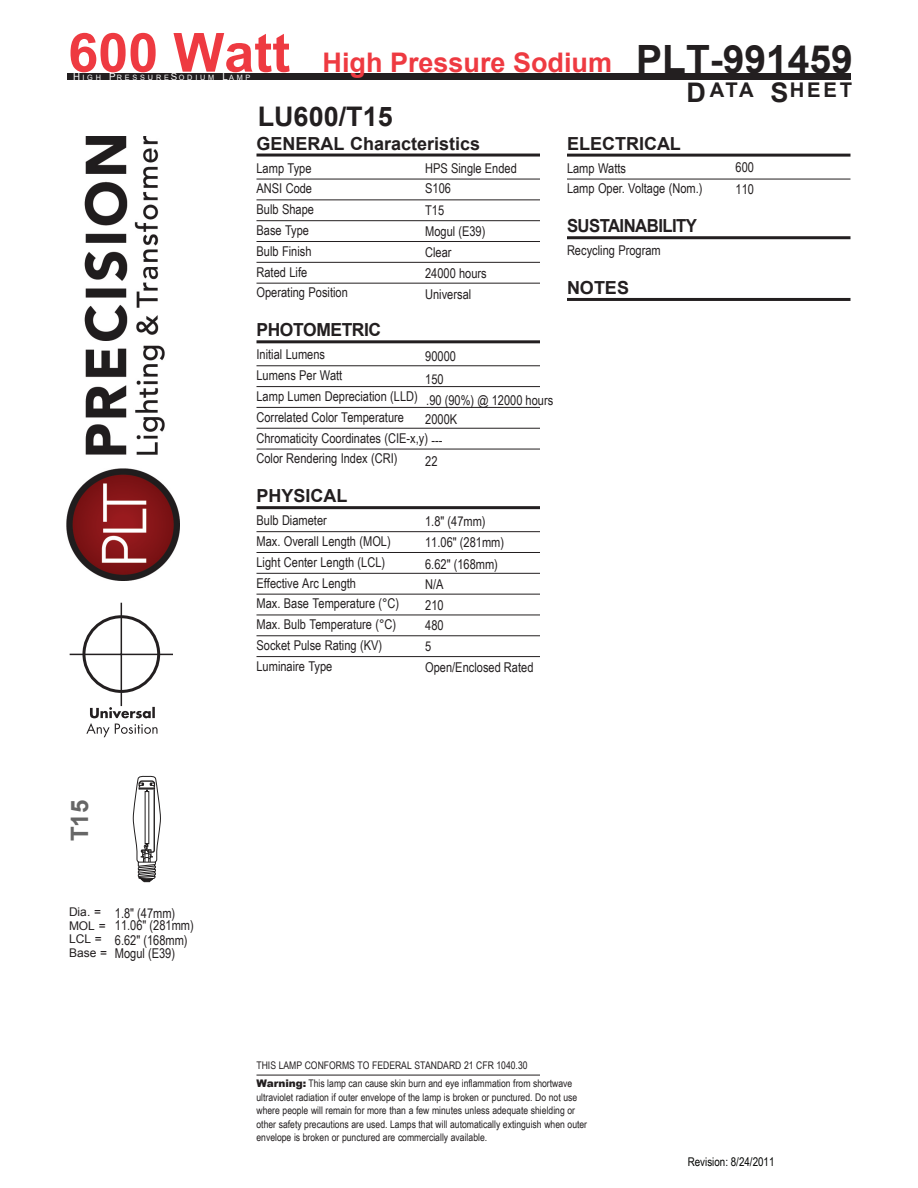
<style>
.page{position:relative;width:918px;height:1188px;background:#fff}
.page>*{position:absolute;margin:0;border:0;box-sizing:border-box;transform-origin:0 0}
.t1{font:700 39px "Arial";color:#231f20}
.t2{font:700 27px "Arial";color:#ee3a41}
.t3{font:700 27px "Arial";color:#231f20}
.t4{font:700 24px "Arial";color:#666}
.t5{font:700 20.25px "Arial";letter-spacing:.135em;color:#231f20}
.t6{font:700 18px "Arial";color:#231f20}
.t7{font:700 18px "Arial";letter-spacing:-.035em;color:#231f20;scale:.93 1}
.t8{font:700 18px "Arial";letter-spacing:-.025em;color:#231f20}
.t9{font:13.5px/20.9px "Arial Narrow";color:#231f20}
.t10{font:12px/13.5px "Arial";color:#231f20}
.t11{font:12px "Arial Narrow";color:#040503}
.t12{font:10.5px/13.5px "Arial Narrow";color:#231f20}
.t13{font:7.35px "Arial";letter-spacing:.385em;color:#fff}
.s1{font-size:54px}
.s2{font-size:9.75px}
.s3{font-size:27px}
.s4{font-family:"Arial";font-weight:900}
</style>
<div class="page">
<div style="left:68px;top:73px;width:783px;height:7px;background:#231f20"></div>
<hr style="left:256px;top:154px;width:284px;height:3px;background:#231f20">
<hr style="left:256px;top:179px;width:284px;height:1px;background:#231f20">
<hr style="left:256px;top:200px;width:284px;height:1px;background:#231f20">
<hr style="left:256px;top:220px;width:284px;height:1px;background:#231f20">
<hr style="left:256px;top:241px;width:284px;height:1px;background:#231f20">
<hr style="left:256px;top:262px;width:284px;height:1px;background:#231f20">
<hr style="left:256px;top:283px;width:284px;height:1px;background:#231f20">
<hr style="left:256px;top:340px;width:284px;height:3px;background:#231f20">
<hr style="left:256px;top:366px;width:284px;height:1px;background:#231f20">
<hr style="left:256px;top:386px;width:284px;height:1px;background:#231f20">
<hr style="left:256px;top:407px;width:284px;height:1px;background:#231f20">
<hr style="left:256px;top:428px;width:284px;height:1px;background:#231f20">
<hr style="left:256px;top:449px;width:284px;height:1px;background:#231f20">
<hr style="left:256px;top:506px;width:284px;height:3px;background:#231f20">
<hr style="left:256px;top:531px;width:284px;height:1px;background:#231f20">
<hr style="left:256px;top:552px;width:284px;height:1px;background:#231f20">
<hr style="left:256px;top:573px;width:284px;height:1px;background:#231f20">
<hr style="left:256px;top:594px;width:284px;height:1px;background:#231f20">
<hr style="left:256px;top:615px;width:284px;height:1px;background:#231f20">
<hr style="left:256px;top:636px;width:284px;height:1px;background:#231f20">
<hr style="left:256px;top:656px;width:284px;height:1px;background:#231f20">
<hr style="left:567px;top:154px;width:284px;height:3px;background:#231f20">
<hr style="left:567px;top:179px;width:284px;height:1px;background:#231f20">
<hr style="left:567px;top:236px;width:284px;height:3px;background:#231f20">
<hr style="left:567px;top:298px;width:284px;height:3px;background:#231f20">
<div style="left:82px;top:615px;width:78px;height:78px;border:3px solid #231f20;border-radius:50%"></div>
<hr style="left:121px;top:603px;width:1px;height:103px;background:#231f20">
<hr style="left:70px;top:654px;width:103px;height:1px;background:#231f20">
<svg style="left:86px;top:707px;width:71px;height:30px"></svg>
<img style="left:67px;top:137px;width:113px;height:444px">
<svg style="left:133px;top:775px;width:28px;height:107px"></svg>
<hr style="left:256px;top:1075px;width:284px;height:1px;background:#231f20">
<h2 class="t2" style="left:68px;top:44px;width:545px"><span class="s1">600 Watt</span> High Pressure Sodium</h2>
<p class="t13" style="left:73px;top:72px;width:179px"><span class="s2">H</span>IGH <span class="s2">P</span>RESSURE<span class="s2">S</span>ODIUM <span class="s2">L</span>AMP</p>
<h2 class="t3" style="left:258px;top:99px;width:137px">LU600/T15</h2>
<h1 class="t1" style="left:636px;top:34px;width:218px">PLT-991459</h1>
<h3 class="t5" style="left:687px;top:76px;width:167px"><span class="s3">D</span>ATA <span class="s3">S</span>HEET</h3>
<h3 class="t4" style="left:64px;top:841px;width:43px;rotate:-90deg">T15</h3>
<p class="t10" style="left:69px;top:906px;width:40px">Dia. =<br>MOL =<br>LCL =<br>Base =</p>
<p class="t9" style="left:115px;top:906px;width:81px;line-height:12.5px">1.8" (47mm)<br>11.06" (281mm)</p>
<p class="t9" style="left:115px;top:933px;width:74px;line-height:13.5px">6.62" (168mm)<br>Mogul (E39)</p>
<h3 class="t6" style="left:257px;top:131px;width:225px">GENERAL Characteristics</h3>
<p class="t9" style="left:257px;top:157px;width:93px">Lamp Type<br>ANSI Code<br>Bulb Shape<br>Base Type<br>Bulb Finish<br>Rated Life<br>Operating Position</p>
<h3 class="t8" style="left:257px;top:318px;width:126px">PHOTOMETRIC</h3>
<p class="t9" style="left:257px;top:344px;width:173px">Initial Lumens<br>Lumens Per Watt<br>Lamp Lumen Depreciation (LLD)<br>Correlated Color Temperature<br>Chromaticity Coordinates (CIE-x,y)<br>Color Rendering Index (CRI)</p>
<h3 class="t6" style="left:257px;top:484px;width:93px">PHYSICAL</h3>
<p class="t9" style="left:257px;top:510px;width:144px">Bulb Diameter<br>Max. Overall Length (MOL)<br>Light Center Length (LCL)<br>Effective Arc Length<br>Max. Base Temperature (°C)<br>Max. Bulb Temperature (°C)<br>Socket Pulse Rating (KV)<br>Luminaire Type</p>
<p class="t9" style="left:425px;top:157px;width:93px">HPS Single Ended</p>
<p class="t9" style="left:425px;top:178px;width:27px">S106</p>
<p class="t9" style="left:425px;top:199px;width:63px;line-height:21.3px">T15<br>Mogul (E39)<br>Clear<br>24000 hours</p>
<p class="t9" style="left:425px;top:283px;width:48px">Universal</p>
<p class="t9" style="left:425px;top:345px;width:32px">90000</p>
<p class="t9" style="left:425px;top:368px;width:20px">150</p>
<p class="t9" style="left:425px;top:408px;width:34px">2000K</p>
<p class="t9" style="left:426px;top:389px;width:128px">.90 (90%) @ 12000 hours</p>
<p class="t9" style="left:425px;top:429px;width:19px;text-align:center">---<br>22</p>
<p class="t9" style="left:425px;top:510px;width:81px;line-height:21.3px">1.8" (47mm)<br>11.06" (281mm)<br>6.62" (168mm)</p>
<p class="t9" style="left:425px;top:574px;width:20px;line-height:20.4px;text-align:justify">N/A 210<br>480</p>
<p class="t9" style="left:425px;top:635px;width:8px">5</p>
<p class="t9" style="left:425px;top:656px;width:110px">Open/Enclosed Rated</p>
<h3 class="t6" style="left:567px;top:131px;width:115px">ELECTRICAL</h3>
<p class="t9" style="left:567px;top:157px;width:137px">Lamp Watts<br>Lamp Oper. Voltage (Nom.)</p>
<h3 class="t7" style="left:567px;top:214px;width:141px">SUSTAINABILITY</h3>
<p class="t9" style="left:567px;top:240px;width:95px">Recycling Program</p>
<h3 class="t6" style="left:567px;top:276px;width:64px">NOTES</h3>
<p class="t9" style="left:736px;top:156px;width:20px;line-height:22px">600<br>110</p>
<p class="t12" style="left:257px;top:1056px;width:317px;line-height:17.9px">THIS LAMP CONFORMS TO FEDERAL STANDARD 21 CFR 1040.30<br><span class="s4">Warning:</span> This lamp can cause skin burn and eye inflammation from shortwave</p>
<p class="t12" style="left:257px;top:1090px;width:332px">ultraviolet radiation if outer envelope of the lamp is broken or punctured. Do not use where people will remain for more than a few minutes unless adequate shielding or other safety precautions are used. Lamps that will automatically extinguish when outer envelope is broken or punctured are commercially available.</p>
<p class="t11" style="left:688px;top:1153px;width:88px">Revision: 8/24/2011</p>
</div>
